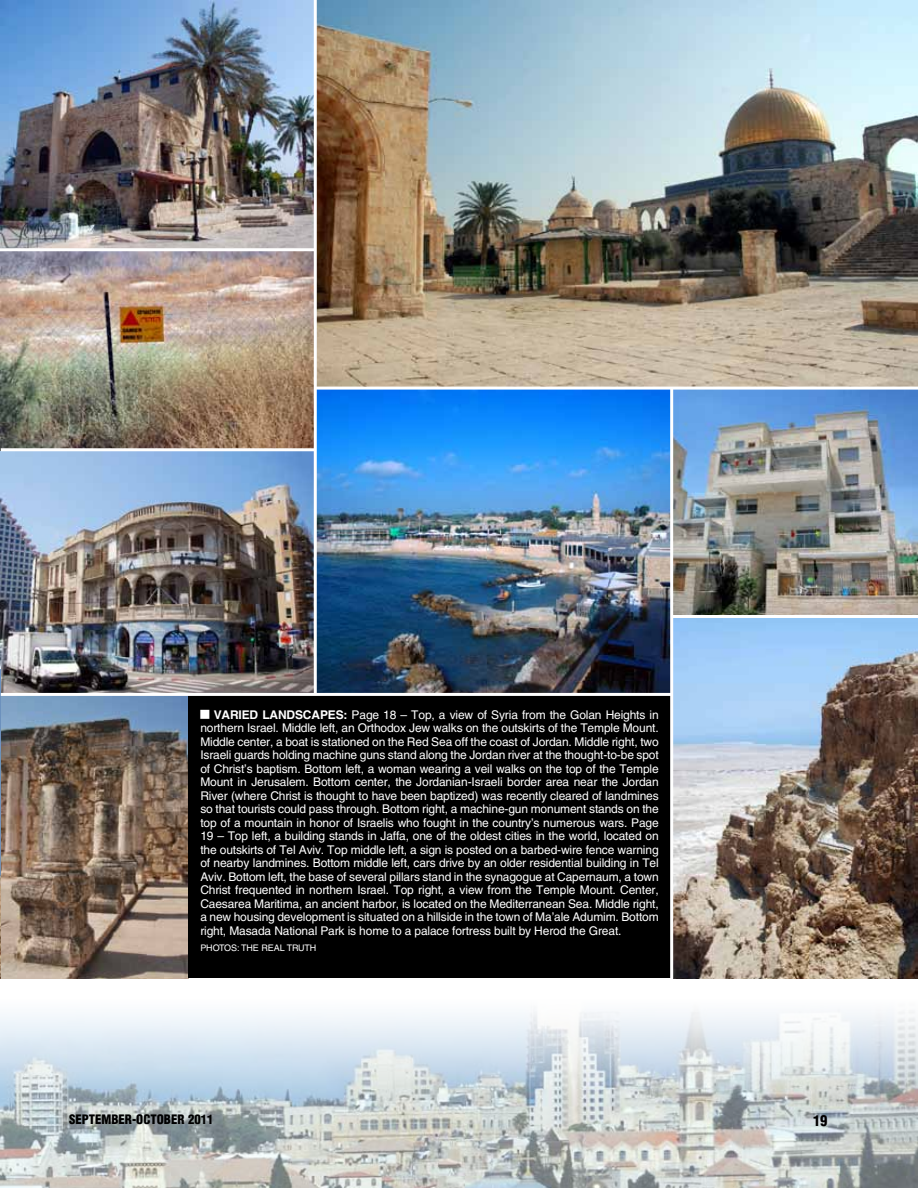
<style>
.page{position:relative;width:918px;height:1188px;background:#fff}
.page>*{position:absolute;margin:0;border:0;box-sizing:border-box;transform-origin:0 0}
.t1{font:900 condensed 14.7px "Helvetica";color:#000}
.t2{font:900 condensed 12.75px "Helvetica";color:#000}
.t3{font:12px/13.5px "Helvetica";letter-spacing:-.01em;color:#fff;text-align:justify}
.t4{font:700 12px "Helvetica";color:#fff}
.t5{font:9px "Helvetica";letter-spacing:-.01em;color:#fff}
.s1{font-weight:700}
</style>
<div class="page">
<img style="left:0;top:1010px;width:918px;height:178px">
<img style="left:673px;top:618px;width:245px;height:360px">
<img style="left:1px;top:696px;width:187px;height:282px">
<div style="left:188px;top:694px;width:484px;height:284px;background:#000"></div>
<img style="left:673px;top:390px;width:245px;height:225px">
<img style="left:0;top:451px;width:314px;height:242px">
<img style="left:317px;top:390px;width:353px;height:303px">
<img style="left:317px;top:0;width:601px;height:387px">
<img style="left:0;top:1px;width:314px;height:247px">
<hr style="left:0;top:667px;width:1px;height:311px;background:#a3402a">
<img style="left:0;top:251px;width:314px;height:200px">
<hr style="left:670px;top:388px;width:3px;height:599px;background:#fff">
<hr style="left:1px;top:448px;width:315px;height:3px;background:#fff">
<hr style="left:1px;top:693px;width:671px;height:3px;background:#fff">
<p class="t3" style="left:200px;top:708px;width:460px;text-indent:143px"><span class="s1">:</span> Page 18 – Top, a view of Syria from the Golan Heights in northern Israel. Middle left, an Orthodox Jew walks on the outskirts of the Temple Mount.<br>Middle center, a boat is stationed on the Red Sea off the coast of Jordan. Middle right, two Israeli guards holding machine guns stand along the Jordan river at the thought-to-be spot of Christ’s baptism. Bottom left, a woman wearing a veil walks on the top of the Temple Mount in Jerusalem. Bottom center, the Jordanian-Israeli border area near the Jordan River (where Christ is thought to have been baptized) was recently cleared of landmines so that tourists could pass through. Bottom right, a machine-gun monument stands on the top of a mountain in honor of Israelis who fought in the country’s numerous wars. Page 19 – Top left, a building stands in Jaffa, one of the oldest cities in the world, located on the outskirts of Tel Aviv. Top middle left, a sign is posted on a barbed-wire fence warning of nearby landmines. Bottom middle left, cars drive by an older residential building in Tel Aviv. Bottom left, the base of several pillars stand in the synagogue at Capernaum, a town Christ frequented in northern Israel. Top right, a view from the Temple Mount. Center, Caesarea Maritima, an ancient harbor, is located on the Mediterranean Sea. Middle right, a new housing development is situated on a hillside in the town of Ma’ale Adumim. Bottom right, Masada National Park is home to a palace fortress built by Herod the Great.</p>
<p class="t5" style="left:200px;top:943px;width:118px">Photos : The Real Truth</p>
<p class="t4" style="left:214px;top:707px;width:17px">VARIED</p>
<p class="t4" style="left:262px;top:707px;width:10px">LANDSCAPES</p>
<p class="t2" style="left:69px;top:1112px;width:146px">SEPTEMBER-OCTOBER 2011</p>
<p class="t1" style="left:813px;top:1111px;width:16px">19</p>
</div>
